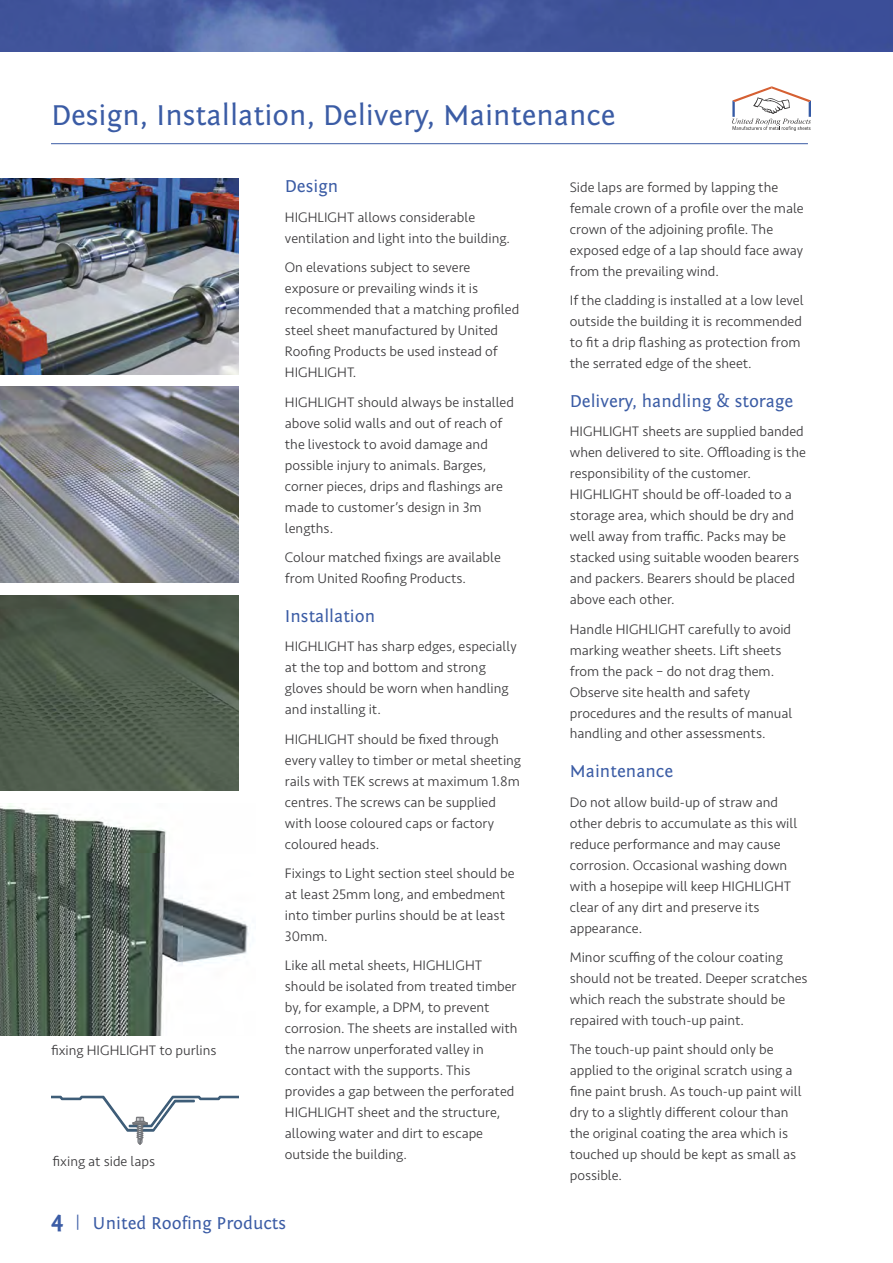
<style>
.page{position:relative;width:893px;height:1263px;background:#fff}
.page>*{position:absolute;margin:0;border:0;box-sizing:border-box;transform-origin:0 0}
.t1{font:30px "Fontin Sans CR";color:#3b5ca5}
.t2{font:18px "Fontin Sans CR";color:#3b5ca5}
.t3{font:300 14.25px/21px "Seravek";color:#39383a}
.s1{font-weight:700;font-size:24px}
</style>
<div class="page">
<img style="left:0;top:0;width:893px;height:51px">
<hr style="left:51px;top:143px;width:757px;height:1px;background:#3b5ca5">
<img style="left:0;top:179px;width:238px;height:195px">
<img style="left:0;top:387px;width:238px;height:196px">
<img style="left:0;top:595px;width:238px;height:196px">
<svg style="left:732px;top:86px;width:79px;height:45px"></svg>
<img style="left:0;top:805px;width:249px;height:230px">
<svg style="left:51px;top:1095px;width:187px;height:50px"></svg>
<h1 class="t1" style="left:51px;top:104px;width:566px">Design, Installation, Delivery, Maintenance</h1>
<p class="t3" style="left:51px;top:1041px;width:167px">fixing HIGHLIGHT to purlins</p>
<p class="t3" style="left:53px;top:1151px;width:104px">fixing at side laps</p>
<p class="t2" style="left:285px;top:180px;width:55px">Design</p>
<p class="t3" style="left:285px;top:208px;width:227px">HIGHLIGHT allows considerable ventilation and light into the building.</p>
<p class="t3" style="left:285px;top:258px;width:236px">On elevations subject to severe exposure or prevailing winds it is recommended that a matching profiled steel sheet manufactured by United<br>Roofing Products be used instead of<br>HIGHLIGHT.</p>
<p class="t3" style="left:285px;top:393px;width:231px">HIGHLIGHT should always be installed above solid walls and out of reach of the livestock to avoid damage and possible injury to animals. Barges, corner pieces, drips and flashings are made to customer’s design in 3m lengths.</p>
<p class="t3" style="left:285px;top:548px;width:217px">Colour matched fixings are available from United Roofing Products.</p>
<p class="t2" style="left:285px;top:609px;width:92px">Installation</p>
<p class="t3" style="left:285px;top:637px;width:233px">HIGHLIGHT has sharp edges, especially at the top and bottom and strong gloves should be worn when handling and installing it.</p>
<p class="t3" style="left:285px;top:730px;width:238px">HIGHLIGHT should be fixed through every valley to timber or metal sheeting rails with TEK screws at maximum 1.8m centres. The screws can be supplied with loose coloured caps or factory coloured heads.</p>
<p class="t3" style="left:285px;top:864px;width:231px">Fixings to Light section steel should be at least 25mm long, and embedment into timber purlins should be at least<br>30mm.</p>
<p class="t3" style="left:285px;top:956px;width:234px">Like all metal sheets, HIGHLIGHT should be isolated from treated timber by, for example, a DPM, to prevent corrosion. The sheets are installed with the narrow unperforated valley in contact with the supports. This provides a gap between the perforated HIGHLIGHT sheet and the structure, allowing water and dirt to escape outside the building.</p>
<p class="t2" style="left:51px;top:1216px;width:237px"><span class="s1">4</span> <sup>|</sup> United Roofing Products</p>
<p class="t3" style="left:570px;top:178px;width:235px">Side laps are formed by lapping the female crown of a profile over the male crown of the adjoining profile. The exposed edge of a lap should face away from the prevailing wind.</p>
<p class="t3" style="left:570px;top:291px;width:235px">If the cladding is installed at a low level outside the building it is recommended to fit a drip flashing as protection from the serrated edge of the sheet.</p>
<p class="t2" style="left:570px;top:394px;width:225px">Delivery, handling &amp; storage</p>
<p class="t3" style="left:570px;top:422px;width:238px">HIGHLIGHT sheets are supplied banded when delivered to site. Offloading is the responsibility of the customer.<br>HIGHLIGHT should be off-loaded to a storage area, which should be dry and well away from traffic. Packs may be stacked using suitable wooden bearers and packers. Bearers should be placed above each other.</p>
<p class="t3" style="left:570px;top:620px;width:224px">Handle HIGHLIGHT carefully to avoid marking weather sheets. Lift sheets from the pack – do not drag them.<br>Observe site health and safety procedures and the results of manual handling and other assessments.</p>
<p class="t2" style="left:570px;top:764px;width:105px">Maintenance</p>
<p class="t3" style="left:570px;top:793px;width:229px">Do not allow build-up of straw and other debris to accumulate as this will reduce performance and may cause corrosion. Occasional washing down with a hosepipe will keep HIGHLIGHT clear of any dirt and preserve its appearance.</p>
<p class="t3" style="left:570px;top:948px;width:239px">Minor scuffing of the colour coating should not be treated. Deeper scratches which reach the substrate should be repaired with touch-up paint.</p>
<p class="t3" style="left:570px;top:1040px;width:233px">The touch-up paint should only be applied to the original scratch using a fine paint brush. As touch-up paint will dry to a slightly different colour than the original coating the area which is touched up should be kept as small as possible.</p>
</div>
